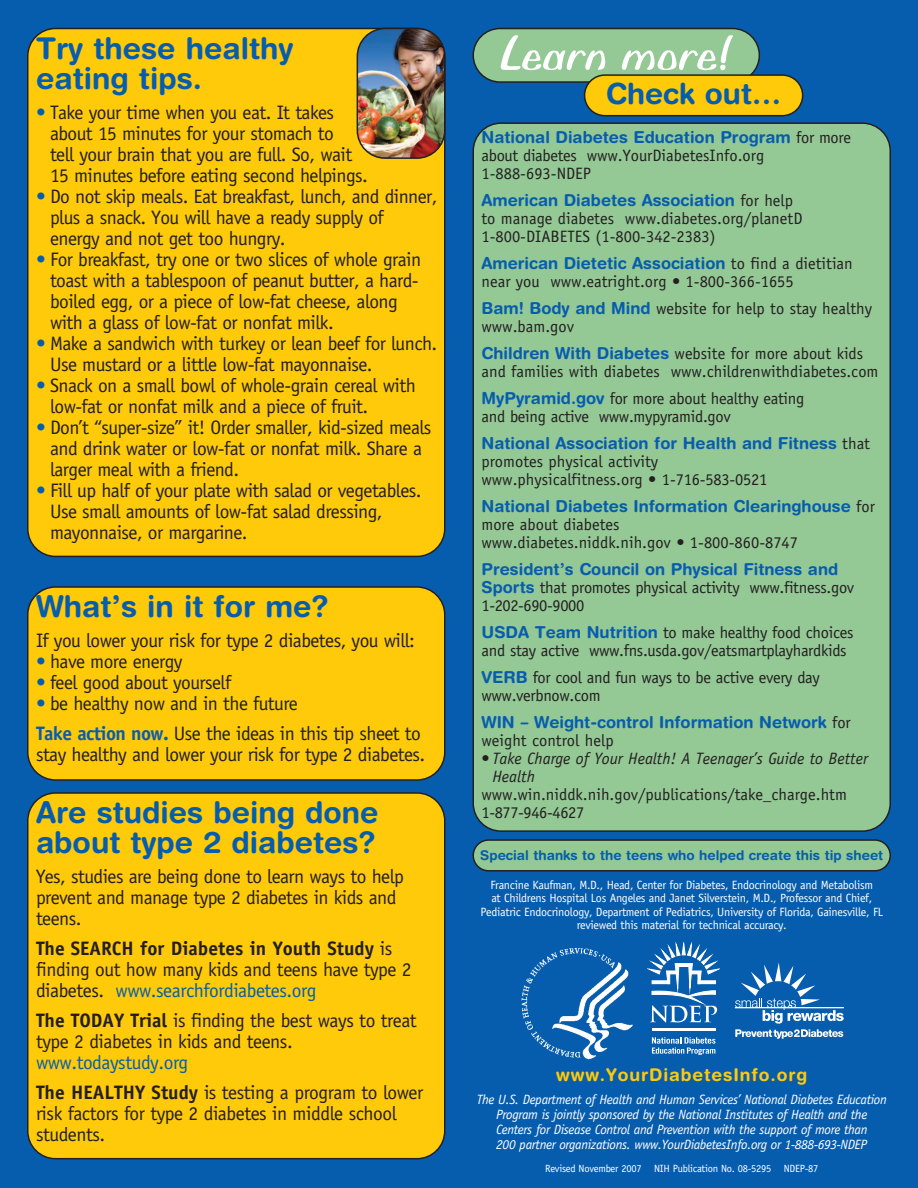
<style>
.page{position:relative;width:918px;height:1188px;background:#075dad}
.page>*{position:absolute;margin:0;border:0;box-sizing:border-box;transform-origin:0 0}
.t1{font:51.6px "Biffo";color:#fff}
.t2{font:700 30px/30px "Helvetica Rounded LT";color:#075dad}
.t3{font:700 29.25px "Helvetica Rounded LT";color:#075dad}
.t4{font:19.5px/21px "Officina Sans";letter-spacing:-.03em;color:#231f20}
.t5{font:700 17.55px "Helvetica Rounded LT";letter-spacing:.05em;color:#feca0a}
.t6{font:16.5px/18px "Officina Sans";color:#231f20}
.t7{font:700 16.5px "Helvetica Rounded LT";color:#075dad}
.t8{font:16.5px/18px "Officina Sans";letter-spacing:-.02em;color:#231f20}
.t9{font:italic 16.5px/18px "Officina Sans";color:#231f20}
.t10{font:italic 13.5px/15px "Officina Sans";letter-spacing:-.025em;color:#fff;text-align:center}
.t11{font:700 13.5px "Helvetica Rounded LT";color:#075dad}
.t12{font:12px/13.5px "Officina Sans";letter-spacing:-.025em;color:#fff;text-align:center}
.t13{font:10.5px "Officina Sans";letter-spacing:-.025em;color:#fff}
.s1{color:#075dad}
.s2{font-weight:700;color:#075dad}
.s3{font-weight:700}
.s4{font-family:"Officina Sans";font-weight:400;color:#231f20}
.s5{font-family:"Helvetica Rounded LT";font-weight:700;color:#075dad}
.s6{font-style:normal}
</style>
<div class="page">
<div style="left:472px;top:122px;width:419px;height:710px;background:#94c895"></div>
<svg style="left:472px;top:28px;width:331px;height:88px"></svg>
<svg style="left:472px;top:839px;width:419px;height:33px;background:#83b38a"></svg>
<svg style="left:649px;top:943px;width:70px;height:79px"></svg>
<hr style="left:652px;top:1028px;width:63px;height:3px;background:#fff">
<svg style="left:652px;top:1037px;width:64px;height:18px"></svg>
<svg style="left:735px;top:963px;width:109px;height:76px"></svg>
<hr style="left:735px;top:1007px;width:109px;height:1px;background:#fff">
<img style="left:521px;top:948px;width:112px;height:112px">
<div style="left:27px;top:28px;width:419px;height:529px;background:#feca0a"></div>
<div style="left:27px;top:586px;width:419px;height:195px;background:#feca0a"></div>
<div style="left:27px;top:792px;width:419px;height:367px;background:#feca0a"></div>
<img style="left:357px;top:28px;width:89px;height:131px">
<h2 class="t2" style="left:36px;top:36px;width:259px">Try these healthy eating tips.</h2>
<p class="t4" style="left:50px;top:103px;width:319px;text-indent:-14px"><span class="s1">•</span> Take your time when you eat. It takes about 15 minutes for your stomach to<br>tell your brain that you are full. So, wait 15 minutes before eating second helpings.</p>
<p class="t4" style="left:50px;top:187px;width:389px;text-indent:-14px"><span class="s1">•</span> Do not skip meals. Eat breakfast, lunch, and dinner, plus a snack. You will have a ready supply of energy and not get too hungry.</p>
<p class="t4" style="left:50px;top:250px;width:373px;text-indent:-14px"><span class="s1">•</span> For breakfast, try one or two slices of whole grain toast with a tablespoon of peanut butter, a hard&shy;boiled egg, or a piece of low-fat cheese, along with a glass of low-fat or nonfat milk.</p>
<p class="t4" style="left:50px;top:334px;width:389px;text-indent:-14px"><span class="s1">•</span> Make a sandwich with turkey or lean beef for lunch.<br>Use mustard or a little low-fat mayonnaise.</p>
<p class="t4" style="left:50px;top:376px;width:367px;text-indent:-14px"><span class="s1">•</span> Snack on a small bowl of whole-grain cereal with low-fat or nonfat milk and a piece of fruit.</p>
<p class="t4" style="left:50px;top:418px;width:383px;text-indent:-14px"><span class="s1">•</span> Don’t “super-size” it! Order smaller, kid-sized meals and drink water or low-fat or nonfat milk. Share a larger meal with a friend.</p>
<p class="t4" style="left:50px;top:481px;width:373px;text-indent:-14px"><span class="s1">•</span> Fill up half of your plate with salad or vegetables.<br>Use small amounts of low-fat salad dressing, mayonnaise, or margarine.</p>
<h2 class="t2" style="left:36px;top:595px;width:294px">What’s in it for me?</h2>
<p class="t4" style="left:36px;top:632px;width:381px">If you lower your risk for type 2 diabetes, you will:</p>
<p class="t4" style="left:36px;top:653px;width:148px"><span class="s1">•</span> have more energy</p>
<p class="t4" style="left:36px;top:674px;width:197px"><span class="s1">•</span> feel good about yourself</p>
<p class="t4" style="left:36px;top:690px;width:386px;line-height:30px"><span class="s1">•</span> be healthy now and in the future<br><span class="s2">Take action now.</span> Use the ideas in this tip sheet to</p>
<p class="t4" style="left:36px;top:746px;width:391px">stay healthy and lower your risk for type 2 diabetes.</p>
<h2 class="t2" style="left:36px;top:801px;width:344px">Are studies being done about type 2 diabetes?</h2>
<p class="t4" style="left:36px;top:868px;width:369px">Yes, studies are being done to learn ways to help prevent and manage type 2 diabetes in kids and teens.</p>
<p class="t4" style="left:36px;top:940px;width:377px"><span class="s3">The SEARCH for Diabetes in Youth Study</span> is finding out how many kids and teens have type 2 diabetes. <span class="s1">www.searchfordiabetes.org</span></p>
<p class="t4" style="left:36px;top:1012px;width:382px"><span class="s3">The TODAY Trial</span> is finding the best ways to treat type 2 diabetes in kids and teens.</p>
<p class="t4" style="left:36px;top:1049px;width:389px;line-height:30px"><span class="s1">www.todaystudy.org<br></span><span class="s3">The HEALTHY Study</span> is testing a program to lower</p>
<p class="t4" style="left:36px;top:1105px;width:362px">risk factors for type 2 diabetes in middle school students.</p>
<h1 class="t1" style="left:500px;top:36px;width:230px">Learn more!</h1>
<h3 class="t3" style="left:606px;top:83px;width:177px">Check out…</h3>
<p class="t7" style="left:482px;top:132px;width:371px">National Diabetes Education Program <span class="s4">for more</span></p>
<p class="t6" style="left:482px;top:148px;width:284px">about diabetes www.YourDiabetesInfo.org<br>1-888-693-NDEP</p>
<p class="t7" style="left:482px;top:195px;width:313px">American Diabetes Association <span class="s4">for help</span></p>
<p class="t6" style="left:482px;top:211px;width:323px">to manage diabetes www.diabetes.org/planetD<br>1-800-DIABETES (1-800-342-2383)</p>
<p class="t7" style="left:482px;top:258px;width:373px">American Dietetic Association <span class="s4">to find a dietitian</span></p>
<p class="t6" style="left:482px;top:270px;width:392px;line-height:27px">near you www.eatright.org • 1-800-366-1655<br><span class="s5">Bam! Body and Mind</span> website for help to stay healthy</p>
<p class="t6" style="left:481px;top:315px;width:383px;line-height:27px">www.bam.gov<br><span class="s5">Children With Diabetes</span> website for more about kids</p>
<p class="t6" style="left:482px;top:360px;width:399px;line-height:27px">and families with diabetes www.childrenwithdiabetes.com<br><span class="s5">MyPyramid.gov</span> for more about healthy eating</p>
<p class="t8" style="left:482px;top:409px;width:251px">and being active www.mypyramid.gov</p>
<p class="t7" style="left:482px;top:438px;width:390px">National Association for Health and Fitness <span class="s4">that</span></p>
<p class="t6" style="left:482px;top:454px;width:287px">promotes physical activity www.physicalfitness.org • 1-716-583-0521</p>
<p class="t7" style="left:482px;top:501px;width:395px">National Diabetes Information Clearinghouse <span class="s4">for</span></p>
<p class="t6" style="left:482px;top:517px;width:318px">more about diabetes www.diabetes.niddk.nih.gov • 1-800-860-8747</p>
<p class="t7" style="left:482px;top:564px;width:358px">President’s Council on Physical Fitness and</p>
<p class="t8" style="left:482px;top:580px;width:374px"><span class="s5">Sports</span> that promotes physical activity www.fitness.gov<br>1-202-690-9000</p>
<p class="t8" style="left:482px;top:625px;width:373px"><span class="s5">USDA Team Nutrition</span> to make healthy food choices and stay active www.fns.usda.gov/eatsmartplayhardkids</p>
<p class="t8" style="left:482px;top:670px;width:340px"><span class="s5">VERB</span> for cool and fun ways to be active every day www.verbnow.com</p>
<p class="t7" style="left:482px;top:717px;width:371px">WIN – Weight-control Information Network <span class="s4">for</span></p>
<p class="t6" style="left:482px;top:733px;width:134px">weight control help</p>
<p class="t9" style="left:493px;top:751px;width:377px;text-indent:-11px"><span class="s6">•</span> Take Charge of Your Health! A Teenager’s Guide to Better<br>Health</p>
<p class="t6" style="left:482px;top:787px;width:367px">www.win.niddk.nih.gov/publications/take_charge.htm<br>1-877-946-4627</p>
<p class="t11" style="left:480px;top:851px;width:405px">Special thanks to the teens who helped create this tip sheet</p>
<p class="t12" style="left:481px;top:879px;width:404px">Francine Kaufman, M.D., Head, Center for Diabetes, Endocrinology and Metabolism<br>at Childrens Hospital Los Angeles and Janet Silverstein, M.D., Professor and Chief, Pediatric Endocrinology, Department of Pediatrics, University of Florida, Gainesville, FL reviewed this material for technical accuracy.</p>
<p class="t5" style="left:556px;top:1068px;width:253px">www.YourDiabetesInfo.org</p>
<p class="t10" style="left:477px;top:1093px;width:412px">The U.S. Department of Health and Human Services’ National Diabetes Education Program is jointly sponsored by the National Institutes of Health and the Centers for Disease Control and Prevention with the support of more than<br>200 partner organizations. www.YourDiabetesInfo.org or 1-888-693-NDEP</p>
<p class="t13" style="left:545px;top:1164px;width:275px">Revised November 2007 NIH Publication No. 08-5295 NDEP-87</p>
</div>
